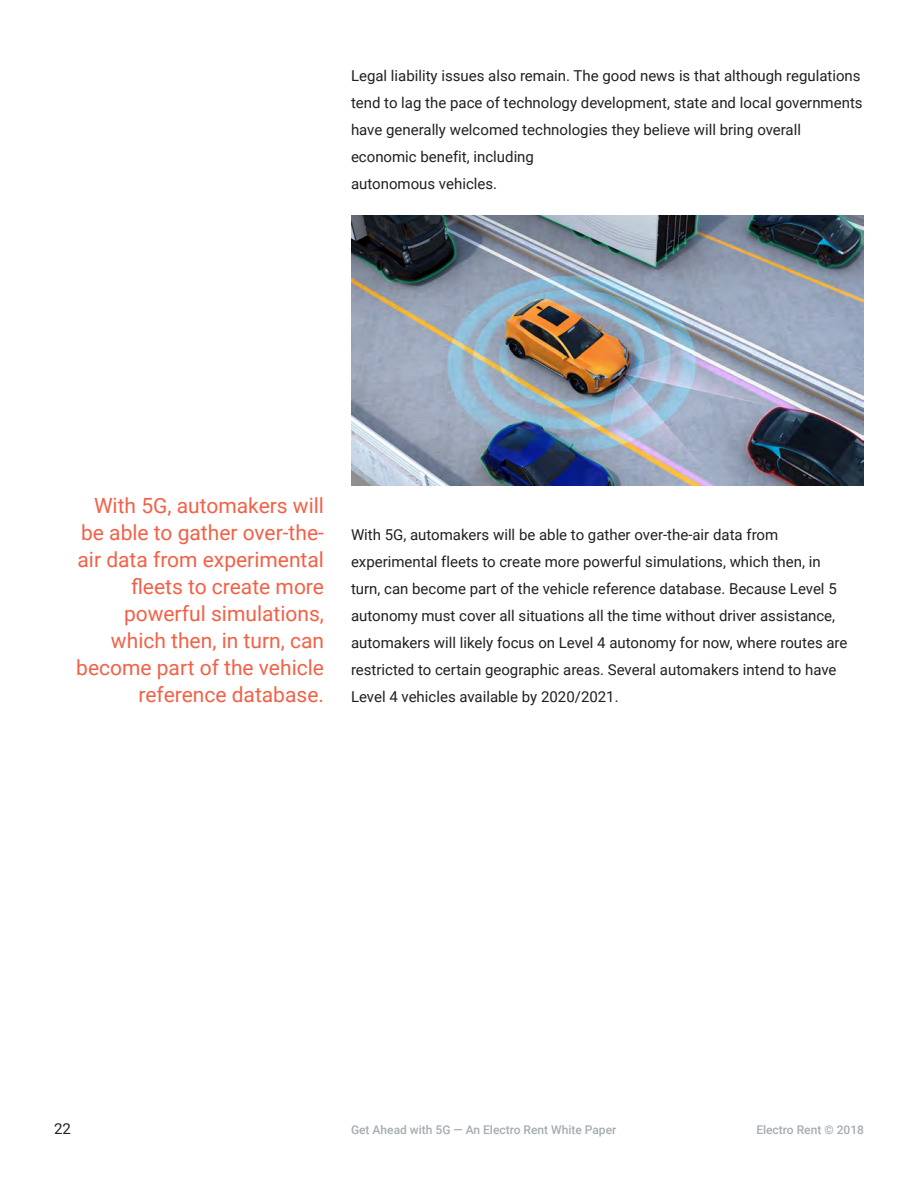
<style>
.page{position:relative;width:918px;height:1188px;background:#fff}
.page>*{position:absolute;margin:0;border:0;box-sizing:border-box;transform-origin:0 0}
.t1{font:21px/27px "Roboto";color:#f26147;text-align:right}
.Body{font:15px/27px "Roboto";color:#231f20}
.t2{font:500 12px "Roboto";color:#a4adb2}
</style>
<div class="page">
<img style="left:351px;top:215px;width:513px;height:270px">
<p class="Body" style="left:351px;top:62px;width:513px">Legal liability issues also remain. The good news is that although regulations tend to lag the pace of technology development, state and local governments have generally welcomed technologies they believe will bring overall economic benefit, including<br>autonomous vehicles.</p>
<p class="t1" style="left:76px;top:491px;width:249px">With 5G, automakers will be able to gather over-the&shy;air data from experimental fleets to create more powerful simulations, which then, in turn, can become part of the vehicle reference database.</p>
<p class="Body" style="left:351px;top:521px;width:498px">With 5G, automakers will be able to gather over-the-air data from experimental fleets to create more powerful simulations, which then, in turn, can become part of the vehicle reference database. Because Level 5 autonomy must cover all situations all the time without driver assistance, automakers will likely focus on Level 4 autonomy for now, where routes are restricted to certain geographic areas. Several automakers intend to have Level 4 vehicles available by 2020/2021.</p>
<p class="Body" style="left:54px;top:1115px;width:18px">22</p>
<p class="t2" style="left:351px;top:1121px;width:267px">Get Ahead with 5G — An Electro Rent White Paper</p>
<p class="t2" style="left:756px;top:1121px;width:109px">Electro Rent © 2018</p>
</div>
